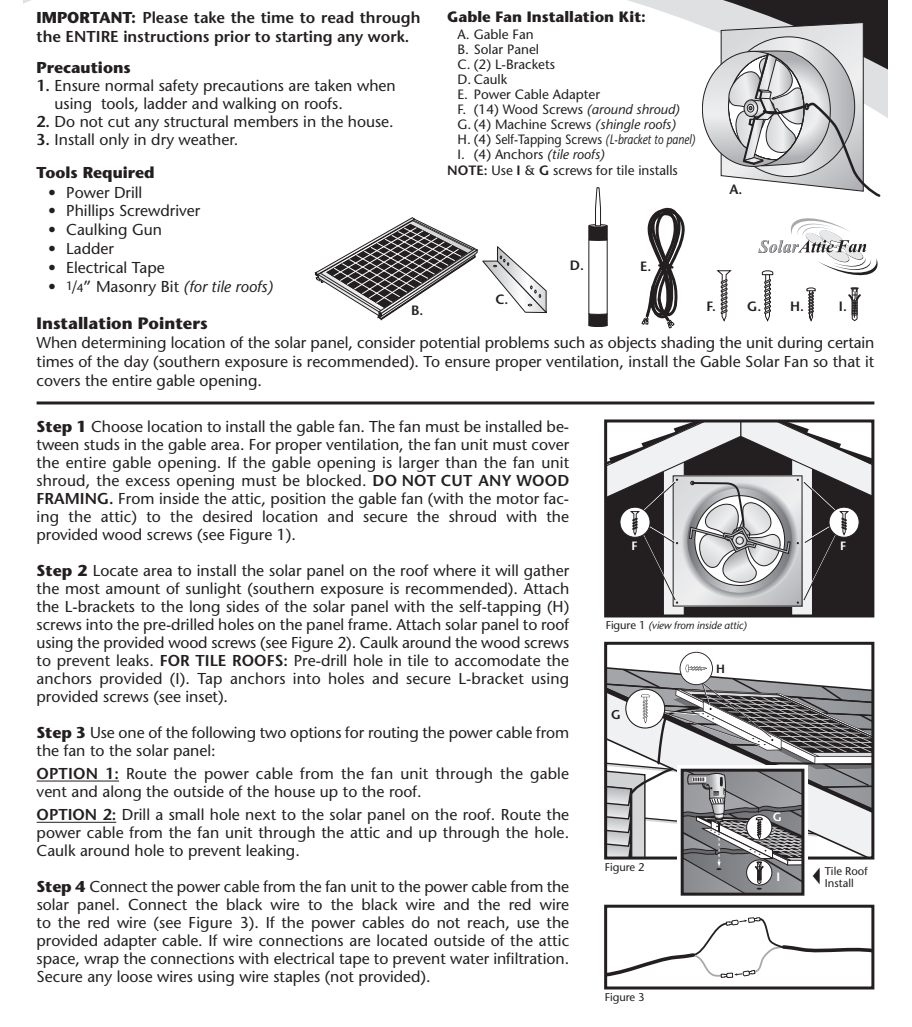
<style>
.page{position:relative;width:912px;height:1027px;background:#fff}
.page>*{position:absolute;margin:0;border:0;box-sizing:border-box;transform-origin:0 0}
.t1{font:700 16.5px "Stone Sans";color:#231f20}
.t2{font:15.75px/18px "Stone Sans";color:#231f20;text-align:justify}
.t3{font:600 15.75px/18.9px "Stone Sans";color:#231f20}
.t4{font:italic 15.75px "Stone Sans";color:#231f20}
.t5{font:700 15.75px "Stone Sans";color:#231f20}
.t6{font:700 15px "Stone Sans";color:#231f20}
.t7{font:13.5px/15px "Stone Sans";color:#231f20}
.t8{font:600 13.5px "Stone Sans";color:#231f20}
.t9{font:600 12.75px "Stone Sans";color:#231f20}
.t10{font:600 12px "Stone Sans";color:#fff}
.t11{font:600 12px "Stone Sans";color:#231f20}
.t12{font:11.25px "Stone Sans";letter-spacing:-.005em;color:#231f20}
.t13{font:italic 10.5px "Stone Sans";letter-spacing:-.01em;color:#231f20}
.s1{font-style:italic}
.s2{font-weight:600}
.s3{font-weight:700}
.s4{font-style:normal}
.s5{font-style:normal;font-size:12px}
.s6{font-style:normal;font-size:11.25px}
</style>
<div class="page">
<div style="left:604px;top:642px;width:270px;height:218px;border:3px solid #231f20"></div>
<svg style="left:23px;top:0;width:864px;height:118px"></svg>
<hr style="left:37px;top:781px;width:82px;height:1px;background:#231f20">
<hr style="left:37px;top:822px;width:79px;height:1px;background:#231f20">
<hr style="left:37px;top:401px;width:837px;height:3px;background:#231f20">
<svg style="left:608px;top:423px;width:262px;height:190px"></svg>
<div style="left:604px;top:419px;width:270px;height:198px;border:3px solid #231f20"></div>
<svg style="left:608px;top:917px;width:262px;height:61px"></svg>
<div style="left:604px;top:905px;width:270px;height:84px;border:3px solid #231f20"></div>
<svg style="left:701px;top:22px;width:179px;height:175px"></svg>
<svg style="left:716px;top:270px;width:15px;height:52px"></svg>
<svg style="left:641px;top:207px;width:44px;height:121px"></svg>
<svg style="left:315px;top:217px;width:232px;height:103px"></svg>
<svg style="left:588px;top:187px;width:19px;height:140px"></svg>
<svg style="left:758px;top:218px;width:119px;height:104px"></svg>
<svg style="left:605px;top:652px;width:267px;height:243px"></svg>
<p class="t6" style="left:447px;top:11px;width:200px">Gable Fan Installation Kit:</p>
<p class="t7" style="left:457px;top:28px;width:239px">A. Gable Fan<br>B. Solar Panel<br>C. (2) L-Brackets<br>D. Caulk<br>E. Power Cable Adapter<br>F. (14) Wood Screws <span class="s1">(around shroud)<br></span>G. (4) Machine Screws <span class="s1">(shingle roofs)<br></span>H. (4) Self-Tapping Screws <span class="s1">(L-bracket to panel)<br></span>I. (4) Anchors <span class="s1">(tile roofs)</span></p>
<p class="t7" style="left:447px;top:165px;width:232px"><span class="s2">NOTE:</span> Use <span class="s2">I</span> &amp; <span class="s2">G</span> screws for tile installs</p>
<p class="t3" style="left:37px;top:10px;width:385px"><span class="s3">IMPORTANT:</span> Please take the time to read through the ENTIRE instructions prior to starting any work.</p>
<p class="t5" style="left:37px;top:62px;width:96px">Precautions</p>
<p class="t2" style="left:55px;top:78px;width:342px;text-indent:-18px"><span class="s2">1.</span> Ensure normal safety precautions are taken when using tools, ladder and walking on roofs.</p>
<p class="t2" style="left:37px;top:114px;width:358px"><span class="s2">2.</span> Do not cut any structural members in the house.</p>
<p class="t2" style="left:37px;top:125px;width:203px;line-height:32.4px"><span class="s2">3.</span> Install only in dry weather.<br><span class="s3">Tools Required</span></p>
<p class="t2" style="left:48px;top:185px;width:96px">• Power Drill</p>
<p class="t2" style="left:48px;top:204px;width:154px">• Phillips Screwdriver</p>
<p class="t2" style="left:48px;top:222px;width:115px">• Caulking Gun</p>
<p class="t2" style="left:48px;top:241px;width:67px">• Ladder</p>
<p class="t2" style="left:48px;top:260px;width:118px">• Electrical Tape</p>
<p class="t4" style="left:48px;top:280px;width:226px"><span class="s4">•</span> <sup>1</sup><span class="s4">/</span><span class="s5">4</span><span class="s4">” Masonry Bit</span> (for tile roofs)</p>
<p class="t1" style="left:37px;top:317px;width:172px">Installation Pointers</p>
<p class="t2" style="left:37px;top:335px;width:839px;line-height:18.9px">When determining location of the solar panel, consider potential problems such as objects shading the unit during certain times of the day (southern exposure is recommended). To ensure proper ventilation, install the Gable Solar Fan so that it covers the entire gable opening.</p>
<p class="t2" style="left:37px;top:419px;width:534px"><span class="s3">Step 1</span> Choose location to install the gable fan. The fan must be installed be&shy;tween studs in the gable area. For proper ventilation, the fan unit must cover the entire gable opening. If the gable opening is larger than the fan unit shroud, the excess opening must be blocked. <span class="s2">DO NOT CUT ANY WOOD FRAMING.</span> From inside the attic, position the gable fan (with the motor fac&shy;ing the attic) to the desired location and secure the shroud with the provided wood screws (see Figure 1).</p>
<p class="t2" style="left:37px;top:563px;width:534px"><span class="s3">Step 2</span> Locate area to install the solar panel on the roof where it will gather the most amount of sunlight (southern exposure is recommended). Attach the L-brackets to the long sides of the solar panel with the self-tapping (H) screws into the pre-drilled holes on the panel frame. Attach solar panel to roof using the provided wood screws (see Figure 2). Caulk around the wood screws to prevent leaks. <span class="s2">FOR TILE ROOFS:</span> Pre-drill hole in tile to accomodate the anchors provided (I). Tap anchors into holes and secure L-bracket using provided screws (see inset).</p>
<p class="t2" style="left:37px;top:725px;width:534px"><span class="s3">Step 3</span> Use one of the following two options for routing the power cable from the fan to the solar panel:</p>
<p class="t2" style="left:37px;top:766px;width:534px"><span class="s2">OPTION 1:</span> Route the power cable from the fan unit through the gable vent and along the outside of the house up to the roof.</p>
<p class="t2" style="left:37px;top:807px;width:534px"><span class="s2">OPTION 2:</span> Drill a small hole next to the solar panel on the roof. Route the power cable from the fan unit through the attic and up through the hole.<br>Caulk around hole to prevent leaking.</p>
<p class="t2" style="left:37px;top:879px;width:534px"><span class="s3">Step 4</span> Connect the power cable from the fan unit to the power cable from the solar panel. Connect the black wire to the black wire and the red wire to the red wire (see Figure 3). If the power cables do not reach, use the provided adapter cable. If wire connections are located outside of the attic space, wrap the connections with electrical tape to prevent water infiltration.<br>Secure any loose wires using wire staples (not provided).</p>
<p class="t8" style="left:729px;top:184px;width:14px">A.</p>
<p class="t8" style="left:569px;top:260px;width:16px">D.</p>
<p class="t8" style="left:639px;top:261px;width:13px">E.</p>
<p class="t8" style="left:495px;top:295px;width:14px">C.</p>
<p class="t8" style="left:706px;top:302px;width:56px">F. G.</p>
<p class="t8" style="left:790px;top:302px;width:15px">H.</p>
<p class="t8" style="left:838px;top:302px;width:10px">I.</p>
<p class="t8" style="left:411px;top:305px;width:14px">B.</p>
<p class="t10" style="left:631px;top:541px;width:8px">F</p>
<p class="t10" style="left:839px;top:541px;width:8px">F</p>
<p class="t13" style="left:605px;top:621px;width:142px"><span class="s6">Figure 1</span> (view from inside attic)</p>
<p class="t11" style="left:716px;top:664px;width:10px">H</p>
<p class="t9" style="left:611px;top:709px;width:11px">G</p>
<p class="t10" style="left:772px;top:812px;width:11px">G</p>
<p class="t12" style="left:604px;top:863px;width:41px">Figure 2</p>
<p class="t12" style="left:824px;top:867px;width:44px">Tile Roof</p>
<p class="t12" style="left:824px;top:879px;width:30px">Install</p>
<p class="t10" style="left:776px;top:872px;width:5px">I</p>
<p class="t12" style="left:604px;top:993px;width:41px">Figure 3</p>
</div>
